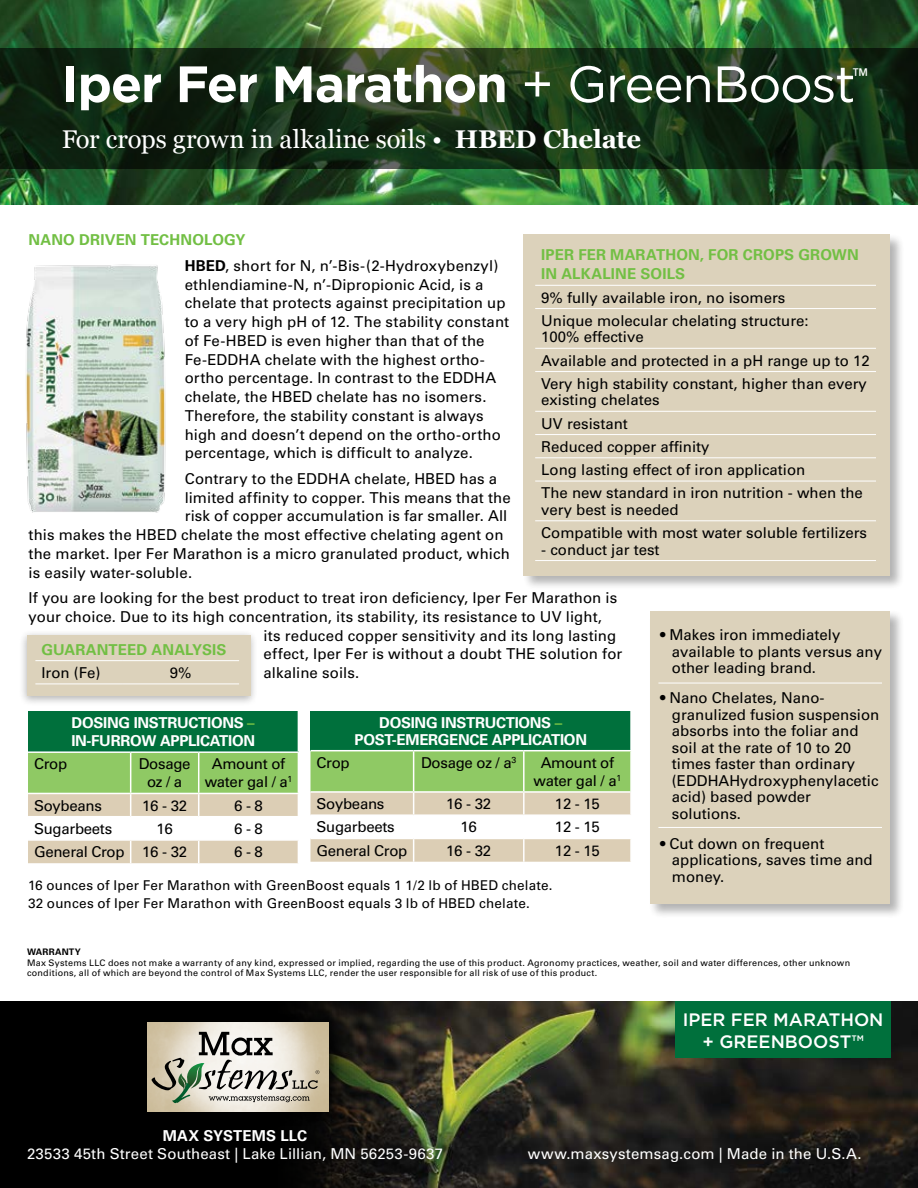
<style>
.page{position:relative;width:918px;height:1188px;background:#fff}
.page>*{position:absolute;margin:0;border:0;box-sizing:border-box;transform-origin:0 0}
.t1{font:700 51px "Gotham HTF";letter-spacing:-.025em;color:#fff}
.t2{font:25.65px "Georgia";color:#fff}
.t3{font:500 18px/21.6px "Gotham HTF";color:#fff;text-align:center}
.t4{font:condensed 17.55px "Univers";color:#fff}
.t5{font:15px/16.5px "Univers";color:#000}
.t6{font:15px/18px "Univers";letter-spacing:-.02em;color:#000;text-align:center}
.t7{font:15px "Univers";letter-spacing:.01em;color:#fff}
.t8{font:700 15px/18px "Univers";letter-spacing:-.02em;color:#fff}
.t9{font:700 15px/19.5px "Univers";letter-spacing:.01em;color:#72bf44}
.t10{font:700 15px "Univers";letter-spacing:.005em;color:#fff}
.t11{font:13.5px/18px "Univers";letter-spacing:.01em;color:#000}
.t12{font:9px/10.5px "Univers";letter-spacing:.025em;color:#000}
.t13{font:700 9px "Univers";letter-spacing:.02em;color:#000}
.s1{font-weight:400}
.s2{font-weight:700}
.s3{font-weight:700;color:#72bf44}
.s4{color:#72bf44}
</style>
<div class="page">
<div style="left:0;top:1002px;width:918px;height:186px;background:#000"></div>
<img style="left:301px;top:1002px;width:617px;height:186px">
<img style="left:0;top:0;width:918px;height:204px">
<svg style="left:0;top:49px;width:918px;height:120px;background:#172e16"></svg>
<div style="left:675px;top:1002px;width:216px;height:56px;background:#00703c"></div>
<div style="left:522px;top:233px;width:383px;height:357px;background:#000;opacity:.5"></div>
<div style="left:524px;top:234px;width:366px;height:341px;background:#dcd2bb"></div>
<hr style="left:535px;top:285px;width:341px;height:1px;background:#fff">
<hr style="left:535px;top:308px;width:341px;height:1px;background:#fff">
<hr style="left:535px;top:348px;width:341px;height:1px;background:#fff">
<hr style="left:535px;top:371px;width:341px;height:1px;background:#fff">
<hr style="left:535px;top:411px;width:341px;height:1px;background:#fff">
<hr style="left:535px;top:434px;width:341px;height:1px;background:#fff">
<hr style="left:535px;top:457px;width:341px;height:1px;background:#fff">
<hr style="left:535px;top:481px;width:341px;height:1px;background:#fff">
<hr style="left:535px;top:520px;width:341px;height:1px;background:#fff">
<hr style="left:535px;top:560px;width:341px;height:1px;background:#fff">
<img style="left:26px;top:264px;width:140px;height:249px">
<div style="left:28px;top:711px;width:270px;height:41px;background:#00703c"></div>
<hr style="left:28px;top:751px;width:103px;height:2px;background:#fff">
<hr style="left:131px;top:751px;width:68px;height:2px;background:#fff">
<hr style="left:199px;top:751px;width:100px;height:2px;background:#fff">
<svg style="left:28px;top:752px;width:271px;height:111px"></svg>
<div style="left:310px;top:711px;width:321px;height:40px;background:#00703c"></div>
<hr style="left:630px;top:711px;width:2px;height:39px;background:#fff">
<hr style="left:310px;top:750px;width:104px;height:1px;background:#fff">
<hr style="left:414px;top:750px;width:110px;height:1px;background:#fff">
<hr style="left:524px;top:750px;width:108px;height:1px;background:#fff">
<svg style="left:310px;top:751px;width:321px;height:111px"></svg>
<hr style="left:524px;top:838px;width:108px;height:1px;background:#fff">
<hr style="left:523px;top:839px;width:2px;height:23px;background:#fff">
<hr style="left:630px;top:839px;width:2px;height:23px;background:#fff">
<div style="left:649px;top:610px;width:256px;height:308px;background:#000;opacity:.5"></div>
<div style="left:650px;top:611px;width:240px;height:293px;background:#dcd2bb"></div>
<hr style="left:658px;top:683px;width:224px;height:1px;background:#fff">
<hr style="left:658px;top:827px;width:224px;height:1px;background:#fff">
<div style="left:19px;top:629px;width:239px;height:77px;background:#000;opacity:.5"></div>
<div style="left:27px;top:635px;width:223px;height:61px;background:#dcd2bb"></div>
<hr style="left:35px;top:660px;width:87px;height:1px;background:#fff">
<hr style="left:122px;top:660px;width:117px;height:1px;background:#fff">
<hr style="left:35px;top:684px;width:87px;height:1px;background:#fff">
<hr style="left:122px;top:684px;width:117px;height:1px;background:#fff">
<div style="left:138px;top:1013px;width:204px;height:113px;background:#000"></div>
<img style="left:147px;top:1022px;width:181px;height:90px">
<svg style="left:152px;top:1032px;width:167px;height:71px;background:#bdbaac"></svg>
<h1 class="t1" style="left:62px;top:55px;width:795px">Iper Fer Marathon <span class="s1">+ GreenBoost</span></h1>
<p class="t4" style="left:853px;top:64px;width:16px">™</p>
<h2 class="t2" style="left:62px;top:121px;width:581px">For crops grown in alkaline soils • <span class="s2">HBED Chelate</span></h2>
<p class="t5" style="left:185px;top:228px;width:315px;line-height:25.5px;text-indent:-156px"><span class="s3">NANO DRIVEN TECHNOLOGY<br></span><span class="s2">HBED</span>, short for N, n’-Bis-(2-Hydroxybenzyl)</p>
<p class="t5" style="left:185px;top:275px;width:326px;line-height:18.8px">ethlendiamine-N, n’-Dipropionic Acid, is a chelate that protects against precipitation up to a very high pH of 12. The stability constant of Fe-HBED is even higher than that of the Fe-EDDHA chelate with the highest ortho&shy;ortho percentage. In contrast to the EDDHA chelate, the HBED chelate has no isomers.<br>Therefore, the stability constant is always high and doesn’t depend on the ortho-ortho percentage, which is difficult to analyze.</p>
<p class="t5" style="left:185px;top:471px;width:314px">Contrary to the EDDHA chelate, HBED has a</p>
<p class="t5" style="left:185px;top:489px;width:328px">limited affinity to copper. This means that the</p>
<p class="t5" style="left:185px;top:508px;width:324px">risk of copper accumulation is far smaller. All</p>
<p class="t5" style="left:29px;top:527px;width:477px">this makes the HBED chelate the most effective chelating agent on</p>
<p class="t5" style="left:29px;top:546px;width:483px">the market. Iper Fer Marathon is a micro granulated product, which</p>
<p class="t5" style="left:29px;top:564px;width:165px">is easily water-soluble.</p>
<p class="t5" style="left:29px;top:590px;width:590px">If you are looking for the best product to treat iron deficiency, Iper Fer Marathon is</p>
<p class="t5" style="left:29px;top:609px;width:575px">your choice. Due to its high concentration, its stability, its resistance to UV light,</p>
<p class="t5" style="left:264px;top:627px;width:354px">its reduced copper sensitivity and its long lasting</p>
<p class="t5" style="left:264px;top:646px;width:360px">effect, Iper Fer is without a doubt THE solution for</p>
<p class="t5" style="left:264px;top:665px;width:97px">alkaline soils.</p>
<p class="t9" style="left:541px;top:245px;width:319px">IPER FER MARATHON, FOR CROPS GROWN<br>IN ALKALINE SOILS</p>
<p class="t5" style="left:541px;top:286px;width:269px;line-height:23.2px">9% fully available iron, no isomers<br>Unique molecular chelating structure:</p>
<p class="t5" style="left:541px;top:325px;width:330px;line-height:23.2px">100% effective<br>Available and protected in a pH range up to 12<br>Very high stability constant, higher than every</p>
<p class="t5" style="left:541px;top:388px;width:323px;line-height:23.2px">existing chelates<br>UV resistant<br>Reduced copper affinity<br>Long lasting effect of iron application<br>The new standard in iron nutrition - when the</p>
<p class="t5" style="left:541px;top:498px;width:327px;line-height:23.2px">very best is needed<br>Compatible with most water soluble fertilizers</p>
<p class="t5" style="left:541px;top:541px;width:120px">- conduct jar test</p>
<p class="t5" style="left:672px;top:627px;width:212px;text-indent:-12px">• Makes iron immediately available to plants versus any other leading brand.</p>
<p class="t5" style="left:672px;top:690px;width:209px;text-indent:-12px">• Nano Chelates, Nano&shy;granulized fusion suspension absorbs into the foliar and soil at the rate of 10 to 20 times faster than ordinary (EDDHAHydroxyphenylacetic acid) based powder solutions.</p>
<p class="t5" style="left:672px;top:835px;width:202px;text-indent:-12px">• Cut down on frequent applications, saves time and money.</p>
<p class="t9" style="left:41px;top:640px;width:187px">GUARANTEED ANALYSIS</p>
<p class="t5" style="left:41px;top:664px;width:61px">Iron (Fe)</p>
<p class="t5" style="left:170px;top:664px;width:23px">9%</p>
<p class="t8" style="left:71px;top:714px;width:185px">DOSING INSTRUCTIONS <span class="s4">–<br></span>IN-FURROW APPLICATION</p>
<p class="t8" style="left:355px;top:715px;width:234px;line-height:16.5px;text-align:center">DOSING INSTRUCTIONS <span class="s4">–<br></span>POST-EMERGENCE APPLICATION</p>
<p class="t5" style="left:316px;top:754px;width:35px">Crop</p>
<p class="t6" style="left:421px;top:754px;width:97px">Dosage oz / a<sup>3</sup></p>
<p class="t6" style="left:534px;top:754px;width:89px">Amount of water gal / a<sup>1</sup></p>
<p class="t6" style="left:316px;top:795px;width:69px">Soybeans</p>
<p class="t5" style="left:446px;top:796px;width:46px">16 - 32</p>
<p class="t5" style="left:555px;top:796px;width:46px">12 - 15</p>
<p class="t6" style="left:316px;top:818px;width:80px">Sugarbeets</p>
<p class="t5" style="left:461px;top:819px;width:18px">16</p>
<p class="t5" style="left:555px;top:819px;width:46px">12 - 15</p>
<p class="t6" style="left:316px;top:841px;width:92px">General Crop</p>
<p class="t5" style="left:446px;top:842px;width:46px">16 - 32</p>
<p class="t5" style="left:555px;top:842px;width:46px">12 - 15</p>
<p class="t5" style="left:34px;top:756px;width:35px">Crop</p>
<p class="t6" style="left:139px;top:755px;width:53px">Dosage oz / a</p>
<p class="t6" style="left:205px;top:755px;width:89px">Amount of water gal / a<sup>1</sup></p>
<p class="t6" style="left:34px;top:796px;width:69px">Soybeans</p>
<p class="t5" style="left:142px;top:797px;width:46px">16 - 32</p>
<p class="t5" style="left:234px;top:797px;width:30px">6 - 8</p>
<p class="t6" style="left:34px;top:820px;width:80px">Sugarbeets</p>
<p class="t5" style="left:157px;top:820px;width:18px">16</p>
<p class="t5" style="left:234px;top:820px;width:30px">6 - 8</p>
<p class="t6" style="left:34px;top:843px;width:155px">General Crop 16 - 32</p>
<p class="t5" style="left:234px;top:844px;width:30px">6 - 8</p>
<p class="t11" style="left:28px;top:877px;width:526px">16 ounces of Iper Fer Marathon with GreenBoost equals 1 1/2 lb of HBED chelate.<br>32 ounces of Iper Fer Marathon with GreenBoost equals 3 lb of HBED chelate.</p>
<p class="t13" style="left:27px;top:947px;width:55px">WARRANTY</p>
<p class="t12" style="left:27px;top:957px;width:825px">Max Systems LLC does not make a warranty of any kind, expressed or implied, regarding the use of this product. Agronomy practices, weather, soil and water differences, other unknown conditions, all of which are beyond the control of Max Systems LLC, render the user responsible for all risk of use of this product.</p>
<p class="t10" style="left:163px;top:1127px;width:146px">MAX SYSTEMS LLC</p>
<p class="t7" style="left:27px;top:1145px;width:418px">23533 45th Street Southeast | Lake Lillian, MN 56253-9637</p>
<p class="t3" style="left:683px;top:1009px;width:202px">IPER FER MARATHON + GREENBOOST™</p>
<p class="t7" style="left:528px;top:1144px;width:335px">www.maxsystemsag.com | Made in the U.S.A.</p>
</div>
